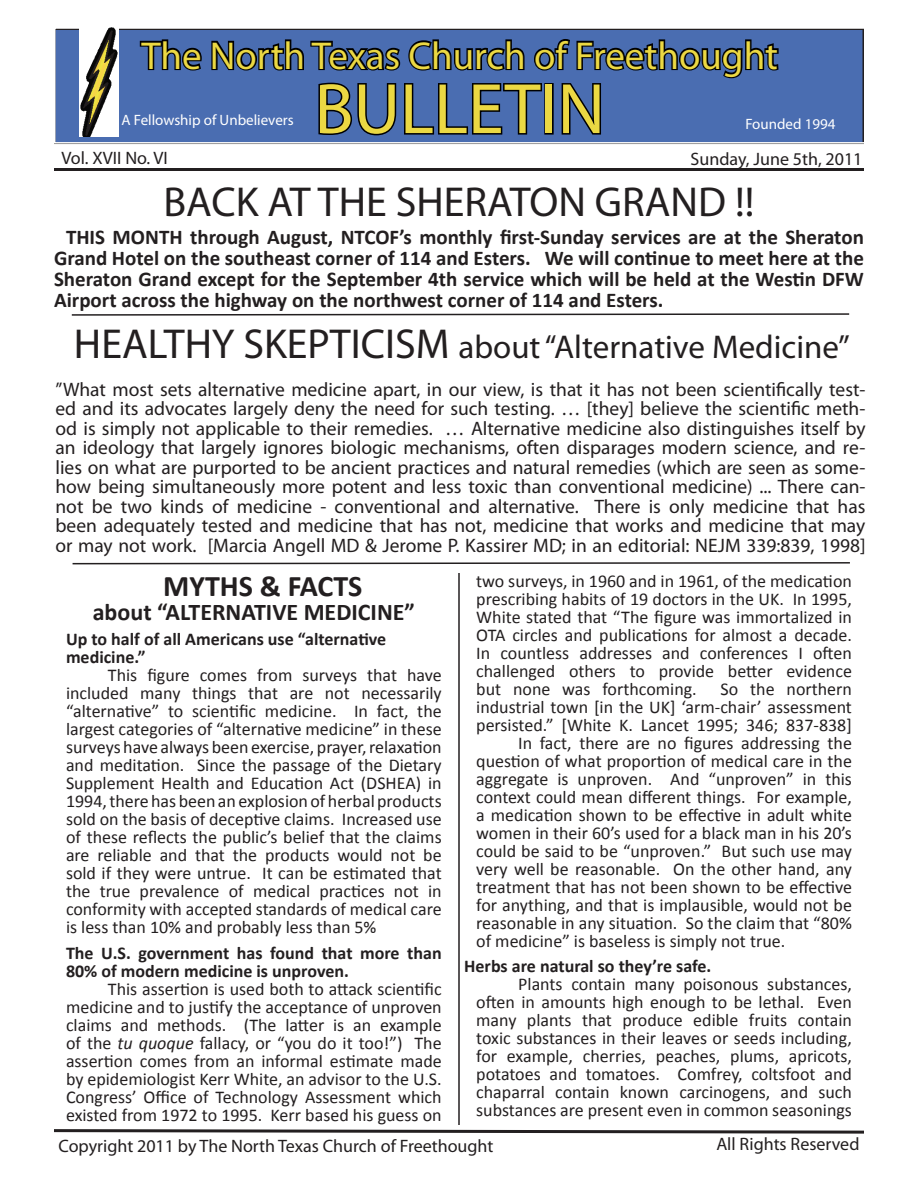
<style>
.page{position:relative;width:918px;height:1188px;background:#fff}
.page>*{position:absolute;margin:0;border:0;box-sizing:border-box;transform-origin:0 0}
.t1{font:72px "Myriad Pro";color:#ebd843}
.t2{font:42px "Myriad Pro";color:#231f20}
.t3{font:39px "Myriad Pro";color:#ebd843}
.t4{font:33px "Myriad Pro";color:#231f20}
.t5{font:700 30px "Calibri";color:#231f20}
.t6{font:700 24px "Calibri";color:#231f20}
.t7{font:700 21px/21px "Calibri";color:#231f20;text-align:justify}
.t8{font:19.5px/19.5px "Myriad Pro";color:#231f20;text-align:justify}
.t9{font:18px/18px "Calibri";color:#231f20;text-align:justify}
.t10{font:700 18px/18px "Calibri";color:#231f20}
.t11{font:18px "Myriad Pro";color:#231f20}
.t12{font:15px "Myriad Pro";color:#fff}
.s1{font-size:42px}
.s2{font-style:italic}
</style>
<div class="page">
<div style="left:55px;top:29px;width:808px;height:114px;background:#4a6db1"></div>
<svg style="left:139px;top:39px;width:63px;height:32px"></svg>
<svg style="left:211px;top:39px;width:568px;height:97px"></svg>
<div style="left:54px;top:27px;width:812px;height:117px;border:2px solid #fff"></div>
<img style="left:80px;top:27px;width:39px;height:110px">
<svg style="left:54px;top:1129px;width:810px;height:5px"></svg>
<hr style="left:54px;top:168px;width:810px;height:3px;background:#231f20">
<svg style="left:71px;top:313px;width:779px;height:3px"></svg>
<svg style="left:72px;top:562px;width:778px;height:3px"></svg>
<hr style="left:458px;top:573px;width:2px;height:552px;background:#231f20">
<p class="t3" style="left:141px;top:31px;width:638px">The North Texas Church of Freethought</p>
<p class="t12" style="left:122px;top:111px;width:174px">A Fellowship of Unbelievers</p>
<p class="t1" style="left:314px;top:65px;width:292px">BULLETIN</p>
<p class="t12" style="left:745px;top:114px;width:92px">Founded 1994</p>
<p class="t11" style="left:62px;top:146px;width:108px">Vol. XVII No. VI</p>
<p class="t11" style="left:691px;top:148px;width:173px">Sunday, June 5th, 2011</p>
<p class="t2" style="left:164px;top:176px;width:592px">BACK AT THE SHERATON GRAND !!</p>
<p class="t7" style="left:54px;top:225px;width:811px;text-indent:12px">THIS MONTH through August, NTCOF’s monthly first-Sunday services are at the Sheraton Grand Hotel on the southeast corner of 114 and Esters. We will continue to meet here at the Sheraton Grand except for the September 4th service which will be held at the Westin DFW Airport across the highway on the northwest corner of 114 and Esters.</p>
<p class="t4" style="left:74px;top:327px;width:777px"><span class="s1">HEALTHY SKEPTICISM</span> about “Alternative Medicine”</p>
<p class="t8" style="left:55px;top:379px;width:812px">”What most sets alternative medicine apart, in our view, is that it has not been scientifically test&shy;ed and its advocates largely deny the need for such testing. … [they] believe the scientific meth&shy;od is simply not applicable to their remedies. … Alternative medicine also distinguishes itself by an ideology that largely ignores biologic mechanisms, often disparages modern science, and re&shy;lies on what are purported to be ancient practices and natural remedies (which are seen as some&shy;how being simultaneously more potent and less toxic than conventional medicine) ... There can&shy;not be two kinds of medicine - conventional and alternative. There is only medicine that has been adequately tested and medicine that has not, medicine that works and medicine that may or may not work. [Marcia Angell MD &amp; Jerome P. Kassirer MD; in an editorial: NEJM 339:839, 1998]</p>
<p class="t5" style="left:163px;top:567px;width:201px">MYTHS &amp; FACTS</p>
<p class="t6" style="left:93px;top:597px;width:324px">about “ALTERNATIVE MEDICINE”</p>
<p class="t10" style="left:66px;top:629px;width:322px">Up to half of all Americans use “alternative medicine.”</p>
<p class="t9" style="left:66px;top:665px;width:377px;text-indent:42px">This figure comes from surveys that have included many things that are not necessarily “alternative” to scientific medicine. In fact, the largest categories of “alternative medicine” in these surveys have always been exercise, prayer, relaxation and meditation. Since the passage of the Dietary Supplement Health and Education Act (DSHEA) in 1994, there has been an explosion of herbal products sold on the basis of deceptive claims. Increased use of these reflects the public’s belief that the claims are reliable and that the products would not be sold if they were untrue. It can be estimated that the true prevalence of medical practices not in conformity with accepted standards of medical care is less than 10% and probably less than 5%</p>
<p class="t10" style="left:66px;top:943px;width:377px">The U.S. government has found that more than<br>80% of modern medicine is unproven.</p>
<p class="t9" style="left:66px;top:979px;width:377px;text-indent:42px">This assertion is used both to attack scientific medicine and to justify the acceptance of unproven claims and methods. (The latter is an example of the <span class="s2">tu quoque</span> fallacy, or “you do it too!”) The assertion comes from an informal estimate made by epidemiologist Kerr White, an advisor to the U.S.<br>Congress’ Office of Technology Assessment which existed from 1972 to 1995. Kerr based his guess on</p>
<p class="t9" style="left:476px;top:571px;width:377px">two surveys, in 1960 and in 1961, of the medication prescribing habits of 19 doctors in the UK. In 1995, White stated that “The figure was immortalized in OTA circles and publications for almost a decade.<br>In countless addresses and conferences I often challenged others to provide better evidence but none was forthcoming.</p>
<p class="t9" style="left:721px;top:679px;width:133px">So the northern</p>
<p class="t9" style="left:476px;top:697px;width:377px">industrial town [in the UK] ‘arm-chair’ assessment</p>
<p class="t9" style="left:476px;top:715px;width:377px">persisted.” [White K. Lancet 1995; 346; 837-838]</p>
<p class="t9" style="left:518px;top:733px;width:335px">In fact, there are no figures addressing the</p>
<p class="t9" style="left:476px;top:751px;width:377px">question of what proportion of medical care in the</p>
<p class="t9" style="left:476px;top:769px;width:377px">aggregate is unproven. And “unproven” in this</p>
<p class="t9" style="left:476px;top:787px;width:377px">context could mean different things. For example,</p>
<p class="t9" style="left:476px;top:805px;width:377px">a medication shown to be effective in adult white</p>
<p class="t9" style="left:476px;top:823px;width:377px">women in their 60’s used for a black man in his 20’s</p>
<p class="t9" style="left:476px;top:841px;width:377px">could be said to be “unproven.” But such use may</p>
<p class="t9" style="left:476px;top:859px;width:377px">very well be reasonable. On the other hand, any</p>
<p class="t9" style="left:476px;top:877px;width:377px">treatment that has not been shown to be effective</p>
<p class="t9" style="left:476px;top:895px;width:377px">for anything, and that is implausible, would not be</p>
<p class="t9" style="left:476px;top:913px;width:377px">reasonable in any situation. So the claim that “80%</p>
<p class="t9" style="left:476px;top:931px;width:311px">of medicine” is baseless is simply not true.</p>
<p class="t10" style="left:464px;top:956px;width:249px">Herbs are natural so they’re safe.</p>
<p class="t9" style="left:476px;top:974px;width:377px;text-indent:42px">Plants contain many poisonous substances, often in amounts high enough to be lethal. Even many plants that produce edible fruits contain toxic substances in their leaves or seeds including, for example, cherries, peaches, plums, apricots, potatoes and tomatoes. Comfrey, coltsfoot and chaparral contain known carcinogens, and such substances are present even in common seasonings</p>
<p class="t11" style="left:58px;top:1135px;width:436px">Copyright 2011 by The North Texas Church of Freethought</p>
<p class="t11" style="left:716px;top:1133px;width:145px">All Rights Reserved</p>
</div>
